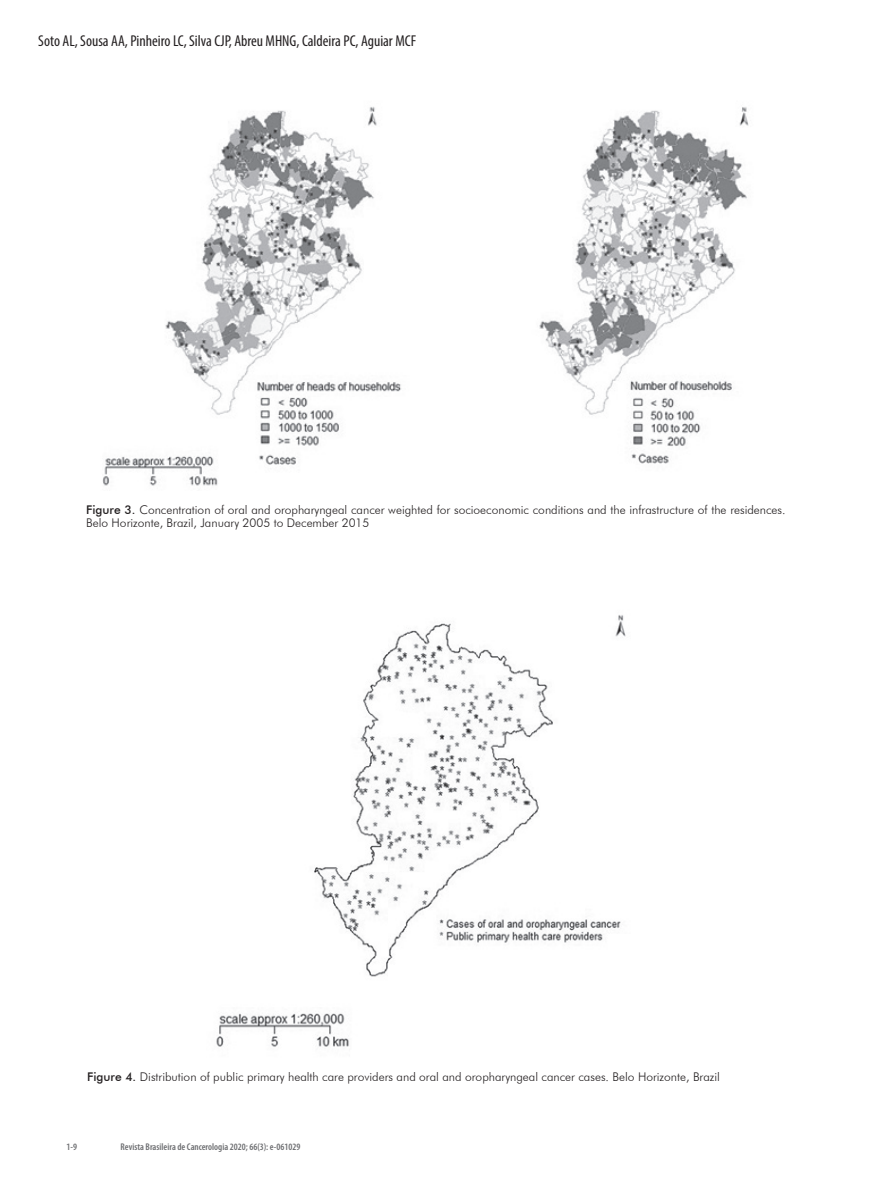
<style>
.page{position:relative;width:893px;height:1191px;background:#fff}
.page>*{position:absolute;margin:0;border:0;box-sizing:border-box;transform-origin:0 0}
.t1{font:condensed 15.75px "Myriad Pro";color:#231f20}
.t2{font:300 12px/13.5px "Futura BT";color:#231f20}
.t3{font:600 condensed 9.75px "Myriad Pro";color:#6c6d70}
.s1{font-weight:500}
</style>
<div class="page">
<img style="left:102px;top:106px;width:647px;height:380px">
<img style="left:216px;top:615px;width:410px;height:432px">
<h1 class="t1" style="left:38px;top:31px;width:379px">Soto AL, Sousa AA, Pinheiro LC, Silva CJP, Abreu MHNG, Caldeira PC, Aguiar MCF</h1>
<p class="t2" style="left:86px;top:502px;width:701px"><span class="s1">Figure 3.</span> Concentration of oral and oropharyngeal cancer weighted for socioeconomic conditions and the infrastructure of the residences.<br>Belo Horizonte, Brazil, January 2005 to December 2015</p>
<p class="t2" style="left:87px;top:1070px;width:634px"><span class="s1">Figure 4.</span> Distribution of public primary health care providers and oral and oropharyngeal cancer cases. Belo Horizonte, Brazil</p>
<p class="t3" style="left:67px;top:1141px;width:12px">1-9</p>
<p class="t3" style="left:121px;top:1141px;width:181px">Revista Brasileira de Cancerologia 2020; 66(3): e-061029</p>
</div>
